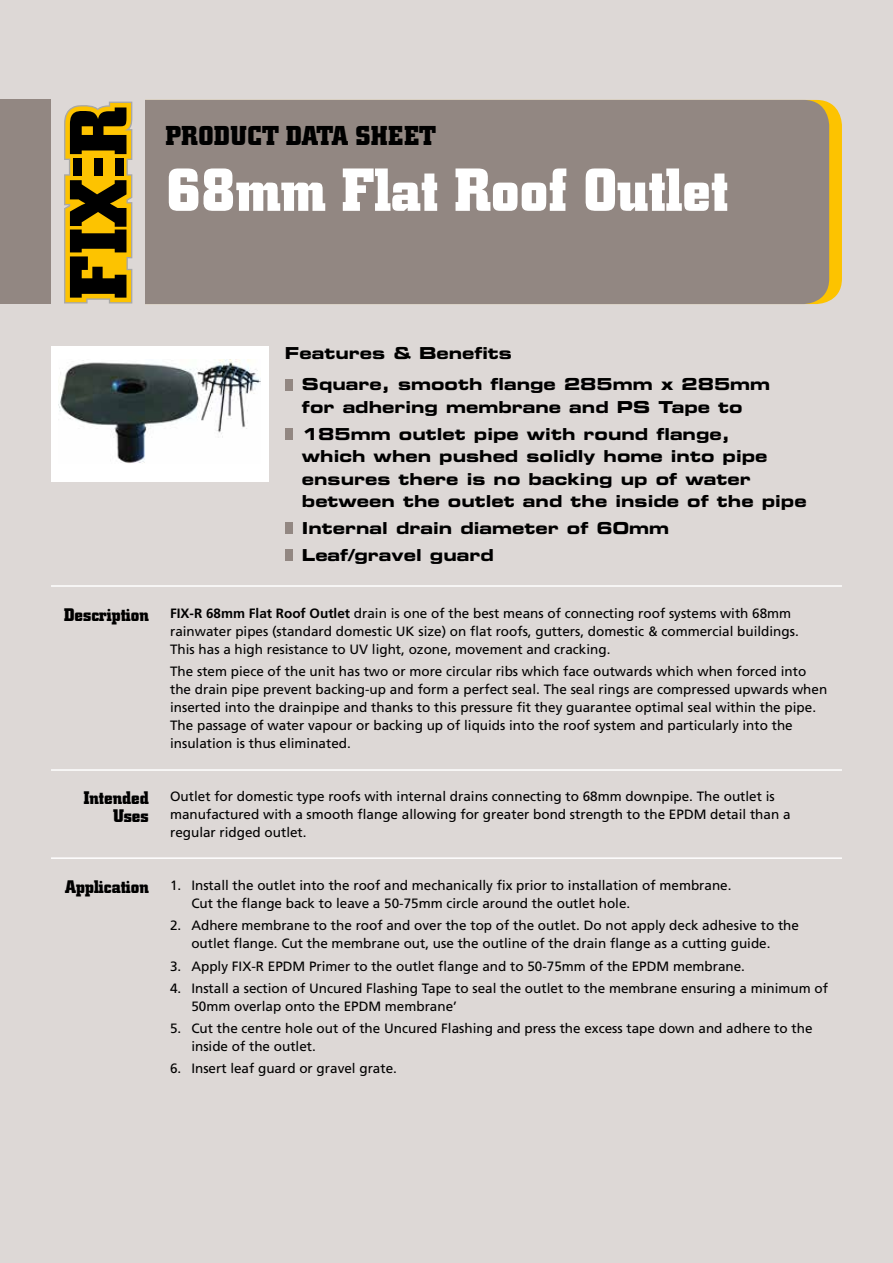
<style>
.page{position:relative;width:893px;height:1263px;background:#ddd8d6}
.page>*{position:absolute;margin:0;border:0;box-sizing:border-box;transform-origin:0 0}
.t1{font:700 60px "City";color:#fff}
.t2{font:700 27px "City";letter-spacing:.02em;color:#000}
.t3{font:700 18px/18px "City";color:#000;text-align:right}
.t4{font:16.5px/26.7px "Eurostile Bold Extended Two";color:#000}
.t5{font:13.5px/18px "Frutiger";color:#000}
.s1{font-family:"City";font-weight:700;font-size:18px}
.s2{font-weight:700}
</style>
<div class="page">
<div style="left:0;top:100px;width:51px;height:204px;background:#928782"></div>
<div style="left:81px;top:100px;width:748px;height:204px;background:#928782;border-radius:26px"></div>
<div style="left:51px;top:88px;width:94px;height:230px;background:#ddd8d6"></div>
<svg style="left:64px;top:102px;width:68px;height:201px;background:#7d6410"></svg>
<div style="left:74px;top:159px;width:8px;height:17px;background:#000"></div>
<div style="left:115px;top:159px;width:8px;height:17px;background:#000"></div>
<div style="left:94px;top:159px;width:8px;height:17px;background:#000"></div>
<div style="left:285px;top:379px;width:7px;height:11px;background:#928782"></div>
<div style="left:285px;top:428px;width:7px;height:12px;background:#928782"></div>
<div style="left:285px;top:522px;width:7px;height:12px;background:#928782"></div>
<div style="left:285px;top:549px;width:7px;height:12px;background:#928782"></div>
<hr style="left:51px;top:585px;width:791px;height:2px;background:#fff">
<div style="left:51px;top:347px;width:217px;height:135px;background:#fff"></div>
<img style="left:59px;top:360px;width:202px;height:103px">
<hr style="left:51px;top:769px;width:791px;height:2px;background:#fff">
<hr style="left:51px;top:857px;width:791px;height:2px;background:#fff">
<h2 class="t2" style="left:166px;top:120px;width:272px">PRODUCT DATA SHEET</h2>
<h1 class="t1" style="left:166px;top:157px;width:564px">68mm Flat Roof Outlet</h1>
<p class="t4" style="left:302px;top:338px;width:470px;line-height:31px;text-indent:-17px">Features &amp; Benefits<br>Square, smooth flange 285mm x 285mm</p>
<p class="t4" style="left:302px;top:393px;width:442px">for adhering membrane and PS Tape to<br>185mm outlet pipe with round flange,</p>
<p class="t4" style="left:302px;top:445px;width:506px;line-height:22.5px">which when pushed solidly home into pipe ensures there is no backing up of water between the outlet and the inside of the pipe</p>
<p class="t4" style="left:302px;top:514px;width:369px">Internal drain diameter of 60mm<br>Leaf/gravel guard</p>
<p class="t5" style="left:170px;top:604px;width:630px;text-indent:-106px"><span class="s1">Description</span> <span class="s2">FIX-R 68mm Flat Roof Outlet</span> drain is one of the best means of connecting roof systems with 68mm rainwater pipes (standard domestic UK size) on flat roofs, gutters, domestic &amp; commercial buildings.<br>This has a high resistance to UV light, ozone, movement and cracking.</p>
<p class="t5" style="left:170px;top:662px;width:659px">The stem piece of the unit has two or more circular ribs which face outwards which when forced into the drain pipe prevent backing-up and form a perfect seal. The seal rings are compressed upwards when inserted into the drainpipe and thanks to this pressure fit they guarantee optimal seal within the pipe.<br>The passage of water vapour or backing up of liquids into the roof system and particularly into the insulation is thus eliminated.</p>
<h3 class="t3" style="left:84px;top:789px;width:66px">Intended<br>Uses</h3>
<p class="t5" style="left:170px;top:788px;width:622px">Outlet for domestic type roofs with internal drains connecting to 68mm downpipe. The outlet is manufactured with a smooth flange allowing for greater bond strength to the EPDM detail than a regular ridged outlet.</p>
<p class="t5" style="left:191px;top:876px;width:542px;text-indent:-126px"><span class="s1">Application</span> 1. Install the outlet into the roof and mechanically fix prior to installation of membrane.<br>Cut the flange back to leave a 50-75mm circle around the outlet hole.</p>
<p class="t5" style="left:170px;top:917px;width:630px;text-align:center">2. Adhere membrane to the roof and over the top of the outlet. Do not apply deck adhesive to the outlet flange. Cut the membrane out, use the outline of the drain flange as a cutting guide.</p>
<p class="t5" style="left:170px;top:957px;width:576px">3. Apply FIX-R EPDM Primer to the outlet flange and to 50-75mm of the EPDM membrane.</p>
<p class="t5" style="left:191px;top:979px;width:638px;text-indent:-21px">4. Install a section of Uncured Flashing Tape to seal the outlet to the membrane ensuring a minimum of<br>50mm overlap onto the EPDM membrane’</p>
<p class="t5" style="left:191px;top:1019px;width:623px;text-indent:-21px">5. Cut the centre hole out of the Uncured Flashing and press the excess tape down and adhere to the inside of the outlet.</p>
<p class="t5" style="left:170px;top:1060px;width:228px">6. Insert leaf guard or gravel grate.</p>
</div>
